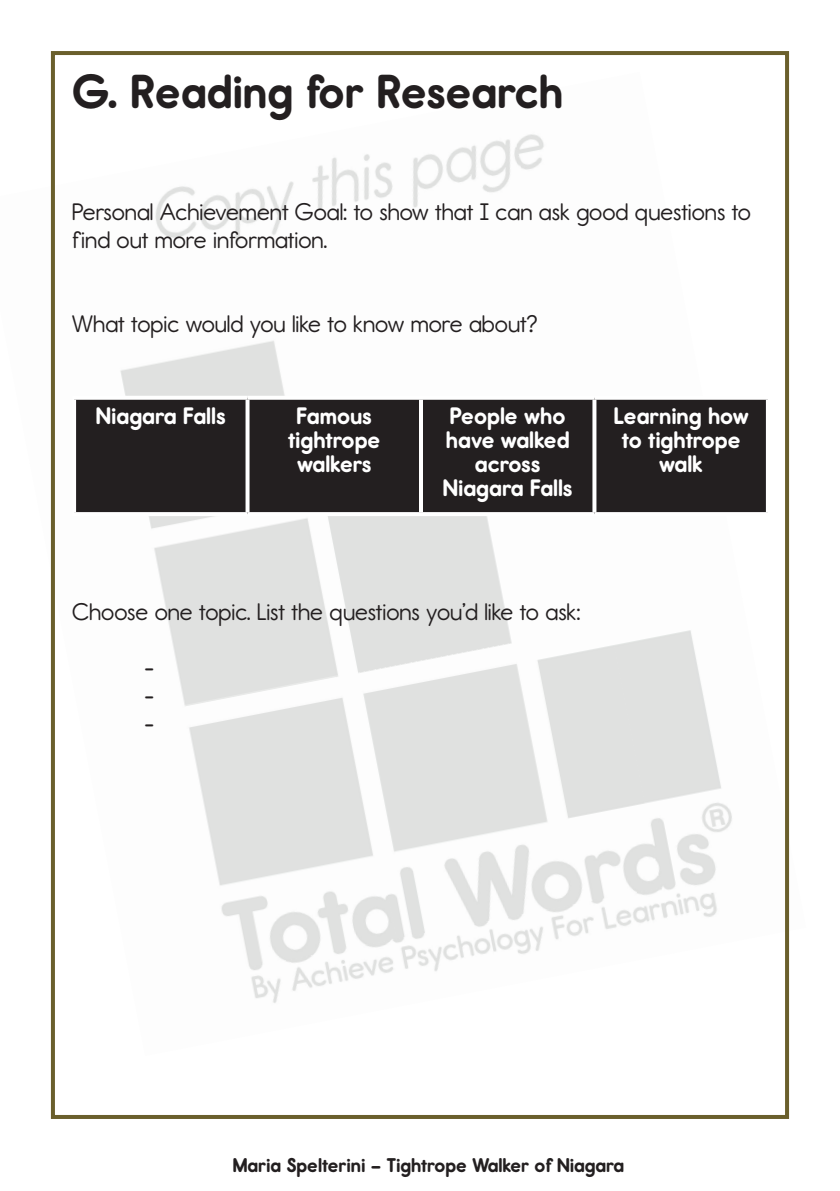
<style>
.page{position:relative;width:840px;height:1191px;background:#fff}
.page>*{position:absolute;margin:0;border:0;box-sizing:border-box;transform-origin:0 0}
.t1{font:700 48px "Report Rg";color:#231f20}
.t2{font:28px/28px "Report Rg";color:#231f20;text-align:justify}
.t3{font:24px/28px "Report Rg";color:#231f20}
.t4{font:700 24px/24px "Report Rg";color:#fff;text-align:center}
.t5{font:700 20px "Report Rg";color:#231f20}
</style>
<div class="page">
<img style="left:50px;top:149px;width:192px;height:263px">
<img style="left:242px;top:140px;width:265px;height:256px">
<img style="left:507px;top:134px;width:37px;height:49px">
<img style="left:50px;top:412px;width:244px;height:315px">
<img style="left:294px;top:360px;width:214px;height:315px">
<img style="left:81px;top:675px;width:264px;height:211px">
<img style="left:345px;top:624px;width:264px;height:263px">
<img style="left:609px;top:598px;width:181px;height:355px">
<img style="left:221px;top:887px;width:452px;height:116px">
<div style="left:51px;top:51px;width:737px;height:1068px;border:4px solid #6a5f2c"></div>
<div style="left:76px;top:400px;width:689px;height:112px;background:#231f20"></div>
<svg style="left:72px;top:396px;width:175px;height:4px"></svg>
<hr style="left:72px;top:400px;width:4px;height:112px;background:#fff">
<svg style="left:247px;top:396px;width:174px;height:4px"></svg>
<svg style="left:245px;top:400px;width:4px;height:112px"></svg>
<svg style="left:421px;top:396px;width:173px;height:4px"></svg>
<hr style="left:419px;top:400px;width:4px;height:112px;background:#fff">
<svg style="left:594px;top:397px;width:174px;height:3px"></svg>
<svg style="left:592px;top:400px;width:4px;height:112px"></svg>
<svg style="left:765px;top:400px;width:1px;height:112px"></svg>
<svg style="left:72px;top:512px;width:175px;height:4px"></svg>
<svg style="left:247px;top:512px;width:174px;height:4px"></svg>
<svg style="left:421px;top:512px;width:173px;height:4px"></svg>
<svg style="left:594px;top:512px;width:174px;height:2px"></svg>
<h1 class="t1" style="left:72px;top:63px;width:492px">G. Reading for Research</h1>
<p class="t3" style="left:72px;top:197px;width:680px">Personal Achievement Goal: to show that I can ask good questions to find out more information.</p>
<p class="t3" style="left:72px;top:310px;width:466px">What topic would you like to know more about?</p>
<p class="t4" style="left:96px;top:403px;width:131px">Niagara Falls</p>
<p class="t4" style="left:288px;top:403px;width:94px">Famous tightrope walkers</p>
<p class="t4" style="left:442px;top:403px;width:131px">People who have walked across<br>Niagara Falls</p>
<p class="t4" style="left:613px;top:403px;width:136px">Learning how to tightrope walk</p>
<p class="t3" style="left:72px;top:598px;width:510px">Choose one topic. List the questions you’d like to ask:</p>
<p class="t2" style="left:144px;top:652px;width:12px">- - -</p>
<p class="t5" style="left:232px;top:1153px;width:393px">Maria Spelterini – Tightrope Walker of Niagara</p>
</div>
